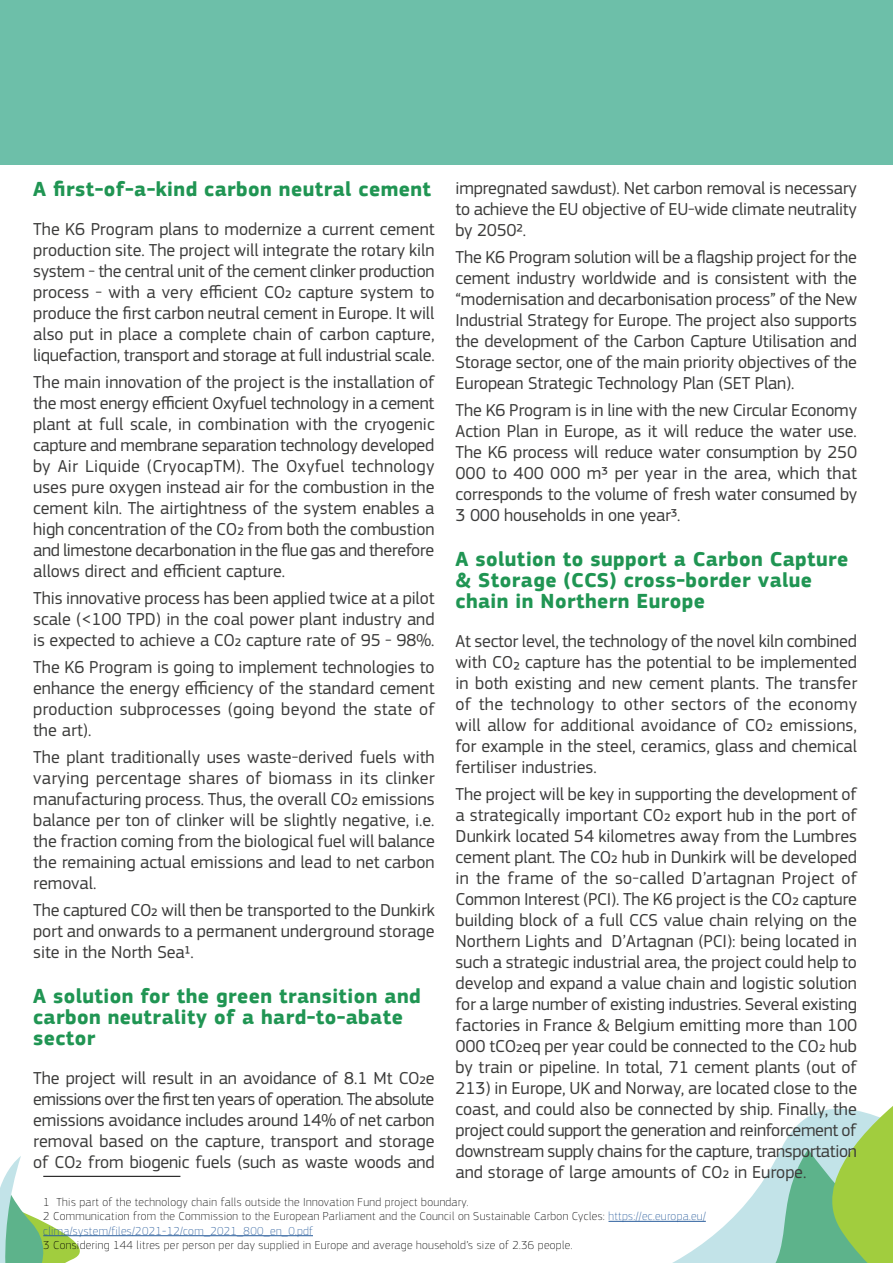
<style>
.page{position:relative;width:893px;height:1263px;background:#fff}
.page>*{position:absolute;margin:0;border:0;box-sizing:border-box;transform-origin:0 0}
.Intro_to_text{font:700 21px/21px "EC Square Sans Pro";letter-spacing:.02em;color:#209553}
.Projects_Summary_tex{font:18px/21px "EC Square Sans Pro";color:#3c3c3b;text-align:justify}
.Endnotes{font:100 12px/14.4px "EC Square Sans Pro";letter-spacing:.03em;color:#000}
.s1{color:#275b9b}
</style>
<div class="page">
<svg style="left:0;top:1156px;width:110px;height:107px"></svg>
<svg style="left:623px;top:1187px;width:136px;height:76px"></svg>
<svg style="left:759px;top:1106px;width:134px;height:157px;background:#a5d39c"></svg>
<hr style="left:43px;top:1176px;width:137px;height:1px;background:#000">
<hr style="left:608px;top:1221px;width:98px;height:1px;background:#275b9b">
<hr style="left:43px;top:1235px;width:270px;height:1px;background:#275b9b">
<div style="left:0;top:0;width:893px;height:165px;background:#6dbfa9"></div>
<p class="Intro_to_text" style="left:33px;top:179px;width:399px">A first-of-a-kind carbon neutral cement</p>
<p class="Projects_Summary_tex" style="left:33px;top:219px;width:403px">The K6 Program plans to modernize a current cement production site. The project will integrate the rotary kiln system - the central unit of the cement clinker production process - with a very efficient CO2 capture system to produce the first carbon neutral cement in Europe. It will also put in place a complete chain of carbon capture, liquefaction, transport and storage at full industrial scale.</p>
<p class="Projects_Summary_tex" style="left:33px;top:372px;width:403px">The main innovation of the project is the installation of the most energy efficient Oxyfuel technology in a cement plant at full scale, in combination with the cryogenic capture and membrane separation technology developed by Air Liquide (CryocapTM). The Oxyfuel technology uses pure oxygen instead air for the combustion in the cement kiln. The airtightness of the system enables a high concentration of the CO2 from both the combustion and limestone decarbonation in the flue gas and therefore allows direct and efficient capture.</p>
<p class="Projects_Summary_tex" style="left:33px;top:588px;width:403px">This innovative process has been applied twice at a pilot scale (&lt;100 TPD) in the coal power plant industry and is expected to achieve a CO2 capture rate of 95 - 98%.</p>
<p class="Projects_Summary_tex" style="left:33px;top:657px;width:403px">The K6 Program is going to implement technologies to enhance the energy efficiency of the standard cement production subprocesses (going beyond the state of the art).</p>
<p class="Projects_Summary_tex" style="left:33px;top:747px;width:403px">The plant traditionally uses waste-derived fuels with varying percentage shares of biomass in its clinker manufacturing process. Thus, the overall CO2 emissions balance per ton of clinker will be slightly negative, i.e. the fraction coming from the biological fuel will balance the remaining actual emissions and lead to net carbon removal.</p>
<p class="Projects_Summary_tex" style="left:33px;top:900px;width:403px">The captured CO2 will then be transported to the Dunkirk port and onwards to a permanent underground storage site in the North Sea1.</p>
<p class="Intro_to_text" style="left:33px;top:986px;width:389px">A solution for the green transition and carbon neutrality of a hard-to-abate sector</p>
<p class="Projects_Summary_tex" style="left:33px;top:1068px;width:403px">The project will result in an avoidance of 8.1 Mt CO2e emissions over the first ten years of operation. The absolute emissions avoidance includes around 14% of net carbon removal based on the capture, transport and storage of CO2 from biogenic fuels (such as waste woods and</p>
<p class="Projects_Summary_tex" style="left:456px;top:177px;width:403px">impregnated sawdust). Net carbon removal is necessary to achieve the EU objective of EU-wide climate neutrality by 20502.</p>
<p class="Projects_Summary_tex" style="left:456px;top:246px;width:403px">The K6 Program solution will be a flagship project for the cement industry worldwide and is consistent with the “modernisation and decarbonisation process” of the New Industrial Strategy for Europe. The project also supports the development of the Carbon Capture Utilisation and Storage sector, one of the main priority objectives of the European Strategic Technology Plan (SET Plan).</p>
<p class="Projects_Summary_tex" style="left:456px;top:399px;width:403px">The K6 Program is in line with the new Circular Economy Action Plan in Europe, as it will reduce the water use.<br>The K6 process will reduce water consumption by 250<br>000 to 400 000 m3 per year in the area, which that corresponds to the volume of fresh water consumed by 3 000 households in one year3.</p>
<p class="Intro_to_text" style="left:456px;top:549px;width:394px">A solution to support a Carbon Capture &amp; Storage (CCS) cross-border value chain in Northern Europe</p>
<p class="Projects_Summary_tex" style="left:456px;top:630px;width:403px">At sector level, the technology of the novel kiln combined with CO₂ capture has the potential to be implemented in both existing and new cement plants. The transfer of the technology to other sectors of the economy will allow for additional avoidance of CO2 emissions, for example in the steel, ceramics, glass and chemical fertiliser industries.</p>
<p class="Projects_Summary_tex" style="left:456px;top:783px;width:403px">The project will be key in supporting the development of a strategically important CO2 export hub in the port of Dunkirk located 54 kilometres away from the Lumbres cement plant. The CO2 hub in Dunkirk will be developed in the frame of the so-called D’artagnan Project of Common Interest (PCI). The K6 project is the CO2 capture building block of a full CCS value chain relying on the Northern Lights and D’Artagnan (PCI): being located in such a strategic industrial area, the project could help to develop and expand a value chain and logistic solution for a large number of existing industries. Several existing factories in France &amp; Belgium emitting more than 100<br>000 tCO2eq per year could be connected to the CO2 hub by train or pipeline. In total, 71 cement plants (out of 213) in Europe, UK and Norway, are located close to the coast, and could also be connected by ship. Finally, the project could support the generation and reinforcement of downstream supply chains for the capture, transportation and storage of large amounts of CO2 in Europe.</p>
<p class="Endnotes" style="left:43px;top:1194px;width:426px">1 This part of the technology chain falls outside the Innovation Fund project boundary.</p>
<p class="Endnotes" style="left:43px;top:1209px;width:664px">2 Communication from the Commission to the European Parliament and the Council on Sustainable Carbon Cycles: <span class="s1">https://ec.europa.eu/ clima/system/files/2021-12/com_2021_800_en_0.pdf</span></p>
<p class="Endnotes" style="left:43px;top:1237px;width:531px">3 Considering 144 litres per person per day supplied in Europe and average household’s size of 2.36 people.</p>
</div>
